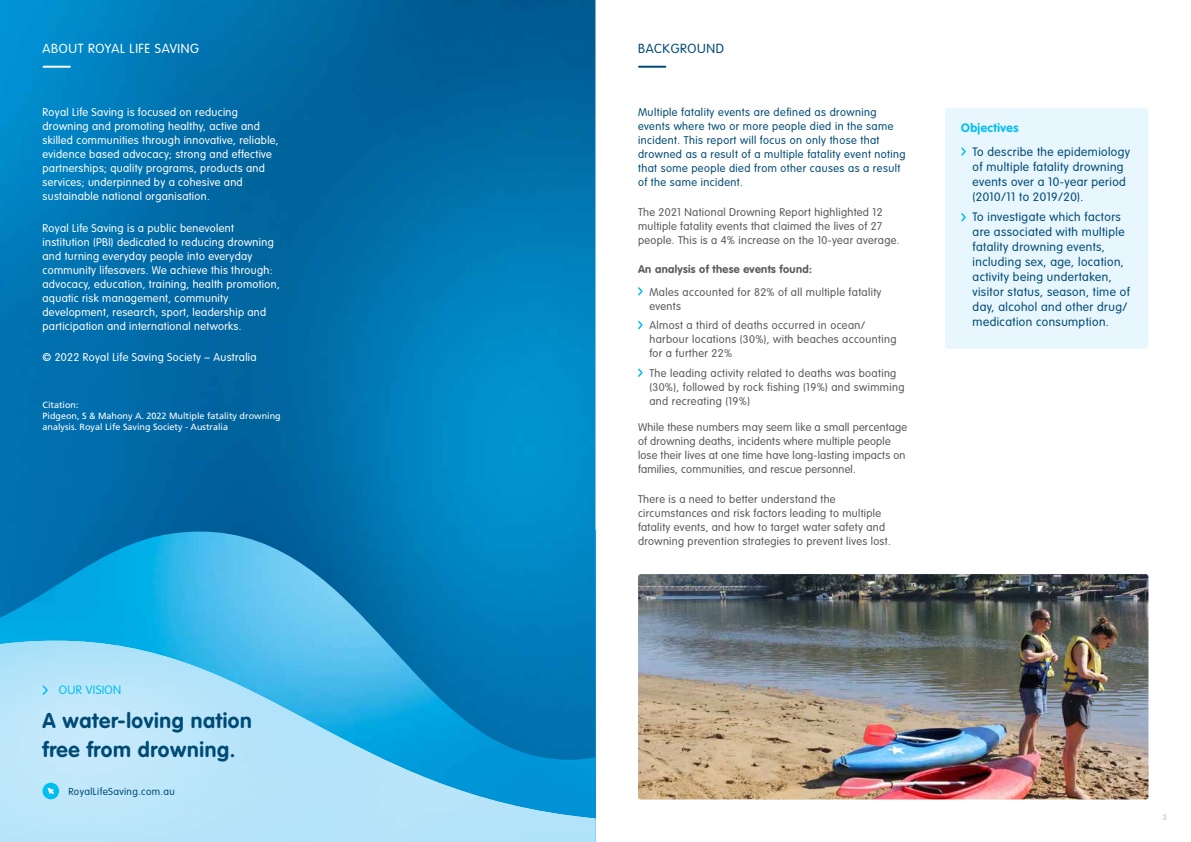
<style>
.page{position:relative;width:1191px;height:842px;background:#fff}
.page>*{position:absolute;margin:0;border:0;box-sizing:border-box;transform-origin:0 0}
.t1{font:700 21px/29px "VAG Rounded";letter-spacing:.03em;color:#004b76}
.t2{font:300 13px "VAG Rounded";letter-spacing:.05em;color:#fff}
.t3{font:300 13px "VAG Rounded";letter-spacing:.05em;color:#004b76}
.t4{font:300 12px/15px "VAG Rounded";letter-spacing:.035em;color:#004b76}
.t5{font:700 12px "VAG Rounded";letter-spacing:.035em;color:#00bdf2}
.t6{font:300 12px "VAG Rounded";letter-spacing:.03em;color:#00bdf2}
.t7{font:300 11px/14px "VAG Rounded";letter-spacing:.03em;color:#58595b}
.t8{font:300 11px/14px "VAG Rounded";letter-spacing:.03em;color:#fff}
.t9{font:300 11px/14px "VAG Rounded";letter-spacing:.04em;color:#004b76}
.t10{font:700 11px "VAG Rounded";letter-spacing:.03em;color:#58595b}
.t11{font:300 10px "VAG Rounded";letter-spacing:.04em;color:#004b76}
.t12{font:9px/11px "Frutiger";color:#fff}
.t13{font:300 8px "VAG Rounded";color:#bcbec0}
</style>
<div class="page">
<svg style="left:638px;top:287px;width:5px;height:9px"></svg>
<svg style="left:638px;top:320px;width:5px;height:10px"></svg>
<svg style="left:638px;top:368px;width:5px;height:9px"></svg>
<hr style="left:639px;top:66px;width:26px;height:2px;background:#004b76">
<div style="left:945px;top:108px;width:203px;height:241px;background:#e8f6fd;border-radius:3px"></div>
<img style="left:638px;top:574px;width:510px;height:225px">
<svg style="left:961px;top:147px;width:5px;height:9px"></svg>
<svg style="left:961px;top:213px;width:5px;height:9px"></svg>
<img style="left:0;top:760px;width:595px;height:82px">
<img style="left:0;top:0;width:595px;height:760px">
<hr style="left:44px;top:66px;width:26px;height:2px;background:#fff">
<div style="left:43px;top:783px;width:16px;height:16px;background:#00bdf2;border-radius:50%"></div>
<svg style="left:48px;top:788px;width:6px;height:6px"></svg>
<svg style="left:41px;top:684px;width:8px;height:12px"></svg>
<p class="t2" style="left:43px;top:41px;width:158px">ABOUT ROYAL LIFE SAVING</p>
<p class="t8" style="left:43px;top:105px;width:238px">Royal Life Saving is focused on reducing drowning and promoting healthy, active and skilled communities through innovative, reliable, evidence based advocacy; strong and effective partnerships; quality programs, products and services; underpinned by a cohesive and sustainable national organisation.</p>
<p class="t8" style="left:43px;top:221px;width:239px">Royal Life Saving is a public benevolent institution (PBI) dedicated to reducing drowning and turning everyday people into everyday community lifesavers. We achieve this through: advocacy, education, training, health promotion, aquatic risk management, community development, research, sport, leadership and participation and international networks.</p>
<p class="t8" style="left:43px;top:350px;width:216px">© 2022 Royal Life Saving Society – Australia</p>
<p class="t12" style="left:43px;top:399px;width:240px">Citation:<br>Pidgeon, S &amp; Mahony A. 2022 Multiple fatality drowning analysis. Royal Life Saving Society - Australia</p>
<p class="t6" style="left:59px;top:683px;width:64px">OUR VISION</p>
<h1 class="t1" style="left:43px;top:706px;width:211px">A water-loving nation free from drowning.</h1>
<p class="t11" style="left:68px;top:786px;width:108px">RoyalLifeSaving.com.au</p>
<p class="t3" style="left:638px;top:41px;width:87px">BACKGROUND</p>
<p class="t9" style="left:638px;top:105px;width:269px">Multiple fatality events are defined as drowning events where two or more people died in the same incident. This report will focus on only those that drowned as a result of a multiple fatality event noting that some people died from other causes as a result of the same incident.</p>
<p class="t7" style="left:638px;top:205px;width:263px">The 2021 National Drowning Report highlighted 12 multiple fatality events that claimed the lives of 27 people. This is a 4% increase on the 10-year average.</p>
<p class="t10" style="left:638px;top:263px;width:176px">An analysis of these events found:</p>
<p class="t7" style="left:649px;top:285px;width:234px">Males accounted for 82% of all multiple fatality events</p>
<p class="t7" style="left:649px;top:318px;width:249px">Almost a third of deaths occurred in ocean/ harbour locations (30%), with beaches accounting for a further 22%</p>
<p class="t7" style="left:649px;top:366px;width:257px">The leading activity related to deaths was boating (30%), followed by rock fishing (19%) and swimming and recreating (19%)</p>
<p class="t7" style="left:638px;top:420px;width:271px">While these numbers may seem like a small percentage of drowning deaths, incidents where multiple people lose their lives at one time have long-lasting impacts on families, communities, and rescue personnel.</p>
<p class="t7" style="left:638px;top:492px;width:254px">There is a need to better understand the circumstances and risk factors leading to multiple fatality events, and how to target water safety and drowning prevention strategies to prevent lives lost.</p>
<p class="t5" style="left:961px;top:121px;width:59px">Objectives</p>
<p class="t4" style="left:972px;top:144px;width:159px">To describe the epidemiology of multiple fatality drowning events over a 10-year period (2010/11 to 2019/20).</p>
<p class="t4" style="left:972px;top:210px;width:159px">To investigate which factors are associated with multiple fatality drowning events, including sex, age, location, activity being undertaken, visitor status, season, time of day, alcohol and other drug/ medication consumption.</p>
<p class="t13" style="left:1162px;top:812px;width:6px">3</p>
</div>
